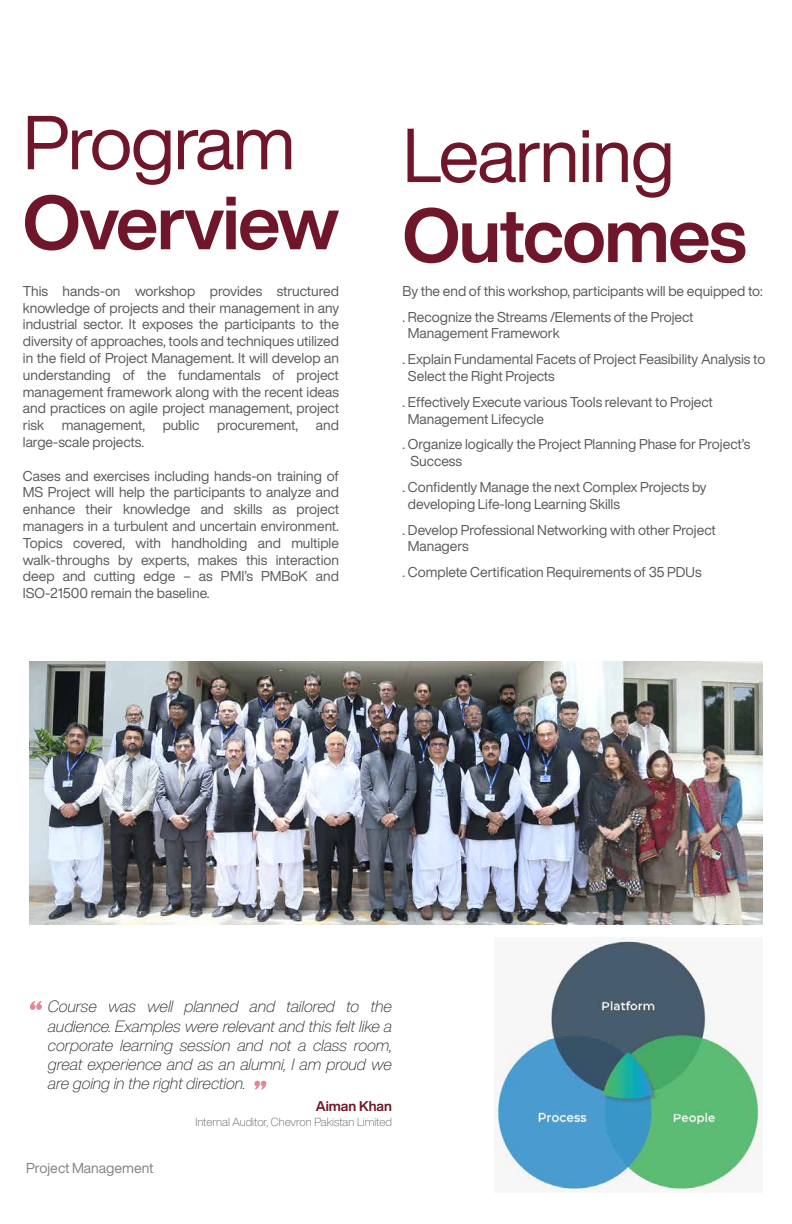
<style>
.page{position:relative;width:792px;height:1224px;background:#fff}
.page>*{position:absolute;margin:0;border:0;box-sizing:border-box;transform-origin:0 0}
.t1{font:700 75px "Helvetica Now Display";letter-spacing:-.02em;color:#70162a}
.t2{font:75px "Helvetica Now Display";letter-spacing:-.02em;color:#70162a}
.t3{font:italic 300 expanded 16px/19.2px "Helvetica Now Display";color:#231f20;text-align:justify}
.t4{font:14.1px "Helvetica Now Display";color:#818385}
.t5{font:14px/16.8px "Helvetica Now Display";color:#595a5c}
.t6{font:700 13.9px "Helvetica Now Display";color:#70162a}
.t7{font:300 expanded 11.5px "Helvetica Now Display";color:#595a5c}
</style>
<div class="page">
<img style="left:30px;top:661px;width:732px;height:264px">
<svg style="left:30px;top:1001px;width:12px;height:9px"></svg>
<svg style="left:254px;top:1081px;width:12px;height:9px"></svg>
<img style="left:495px;top:938px;width:266px;height:254px">
<h1 class="t2" style="left:23px;top:91px;width:274px">Program</h1>
<h1 class="t1" style="left:23px;top:171px;width:318px">Overview</h1>
<p class="t5" style="left:23px;top:282px;width:318px;text-align:justify">This hands-on workshop provides structured knowledge of projects and their management in any industrial sector. It exposes the participants to the diversity of approaches, tools and techniques utilized in the field of Project Management. It will develop an understanding of the fundamentals of project management framework along with the recent ideas and practices on agile project management, project risk</p>
<p class="t5" style="left:62px;top:417px;width:85px">management,</p>
<p class="t5" style="left:163px;top:417px;width:38px">public</p>
<p class="t5" style="left:217px;top:417px;width:83px">procurement,</p>
<p class="t5" style="left:316px;top:417px;width:25px">and</p>
<p class="t5" style="left:23px;top:433px;width:123px">large-scale projects.</p>
<p class="t5" style="left:23px;top:467px;width:318px;text-align:justify">Cases and exercises including hands-on training of MS Project will help the participants to analyze and enhance their knowledge and skills as project managers in a turbulent and uncertain environment.<br>Topics covered, with handholding and multiple walk-throughs by experts, makes this interaction deep and cutting edge – as PMI’s PMBoK and ISO-21500 remain the baseline.</p>
<h1 class="t2" style="left:403px;top:104px;width:274px">Learning</h1>
<h1 class="t1" style="left:403px;top:184px;width:346px">Outcomes</h1>
<p class="t5" style="left:403px;top:278px;width:362px;line-height:25.8px">By the end of this workshop, participants will be equipped to: . Recognize the Streams /Elements of the Project</p>
<p class="t5" style="left:403px;top:320px;width:364px;line-height:25.8px;text-indent:5px">Management Framework<br>. Explain Fundamental Facets of Project Feasibility Analysis to</p>
<p class="t5" style="left:403px;top:363px;width:312px;line-height:25.8px;text-indent:5px">Select the Right Projects<br>. Effectively Execute various Tools relevant to Project</p>
<p class="t5" style="left:403px;top:406px;width:349px;line-height:25.8px;text-indent:5px">Management Lifecycle<br>. Organize logically the Project Planning Phase for Project’s</p>
<p class="t5" style="left:403px;top:448px;width:305px;line-height:25.8px;text-indent:8px">Success<br>. Confidently Manage the next Complex Projects by</p>
<p class="t5" style="left:403px;top:491px;width:315px;line-height:25.8px;text-indent:5px">developing Life-long Learning Skills<br>. Develop Professional Networking with other Project</p>
<p class="t5" style="left:403px;top:533px;width:300px;line-height:25.8px;text-indent:5px">Managers<br>. Complete Certification Requirements of 35 PDUs</p>
<p class="t3" style="left:48px;top:997px;width:346px">Course was well planned and tailored to the audience. Examples were relevant and this felt like a corporate learning session and not a class room, great experience and as an alumni, I am proud we are going in the right direction.</p>
<p class="t6" style="left:316px;top:1097px;width:78px">Aiman Khan</p>
<p class="t7" style="left:195px;top:1114px;width:198px">Internal Auditor, Chevron Pakistan Limited</p>
<p class="t4" style="left:26px;top:1158px;width:129px">Project Management</p>
</div>
